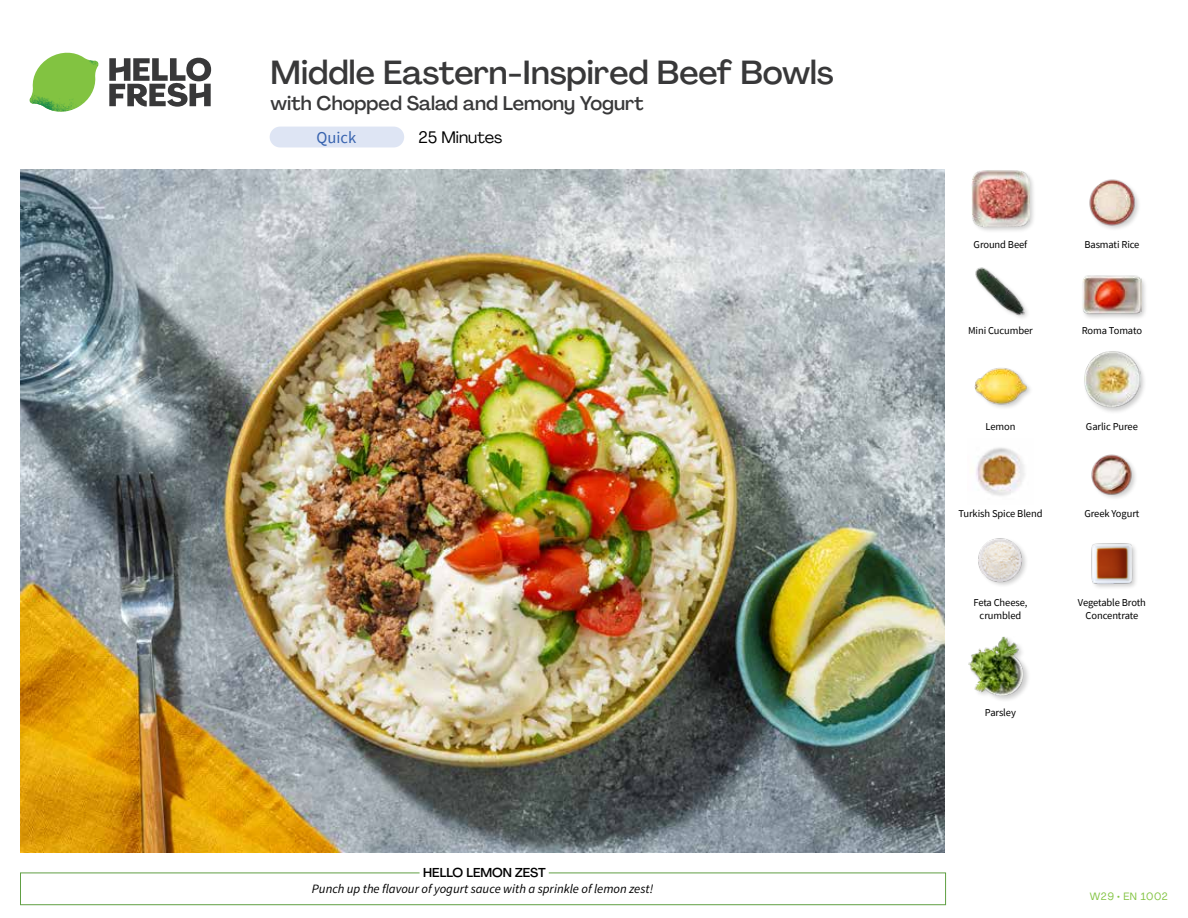
<style>
.page{position:relative;width:1188px;height:918px;background:#fff}
.page>*{position:absolute;margin:0;border:0;box-sizing:border-box;transform-origin:0 0}
.t1{font:500 33px "Agrandir";color:#383839}
.t2{font:500 19.5px "Agrandir";color:#383839}
.t3{font:16.5px "Agrandir";color:#000}
.t4{font:16.5px "Source Sans Pro";color:#3763af}
.t5{font:italic 12.75px "Source Sans Pro";color:#000}
.t6{font:500 12.75px "Agrandir";color:#000}
.t7{font:10.5px/13.5px "Source Sans Pro";letter-spacing:-.01em;color:#000;text-align:center}
.t8{font:10.5px "Agrandir";letter-spacing:.05em;color:#82c341}
</style>
<div class="page">
<svg style="left:109px;top:57px;width:102px;height:50px"></svg>
<svg style="left:34px;top:53px;width:62px;height:40px"></svg>
<img style="left:67px;top:53px;width:32px;height:26px">
<img style="left:33px;top:75px;width:59px;height:11px">
<img style="left:29px;top:79px;width:61px;height:33px">
<img style="left:65px;top:86px;width:27px;height:25px">
<div style="left:20px;top:873px;width:926px;height:32px;border:1px solid #609f43"></div>
<div style="left:420px;top:865px;width:129px;height:15px;background:#fff"></div>
<img style="left:21px;top:170px;width:924px;height:682px">
<div style="left:270px;top:127px;width:134px;height:20px;background:#dee5f4;border-radius:10px"></div>
<div style="left:967px;top:635px;width:64px;height:68px;background:#000;opacity:.2"></div>
<img style="left:967px;top:636px;width:59px;height:60px">
<img style="left:1091px;top:543px;width:45px;height:45px">
<img style="left:978px;top:538px;width:48px;height:48px">
<img style="left:1091px;top:454px;width:45px;height:44px">
<img style="left:976px;top:447px;width:49px;height:49px">
<div style="left:1083px;top:350px;width:64px;height:64px;background:#000;opacity:.2"></div>
<img style="left:1083px;top:351px;width:58px;height:57px">
<div style="left:974px;top:367px;width:59px;height:43px;background:#000;opacity:.2"></div>
<img style="left:974px;top:367px;width:54px;height:43px">
<div style="left:1081px;top:275px;width:68px;height:46px;background:#000;opacity:.2"></div>
<img style="left:1082px;top:275px;width:60px;height:46px">
<img style="left:975px;top:267px;width:52px;height:51px">
<img style="left:1089px;top:179px;width:50px;height:50px">
<div style="left:971px;top:170px;width:65px;height:63px;background:#000;opacity:.2"></div>
<img style="left:972px;top:170px;width:57px;height:57px">
<h1 class="t1" style="left:271px;top:52px;width:565px">Middle Eastern-Inspired Beef Bowls</h1>
<h2 class="t2" style="left:271px;top:91px;width:375px">with Chopped Salad and Lemony Yogurt</h2>
<h3 class="t3" style="left:418px;top:127px;width:86px">25 Minutes</h3>
<h3 class="t4" style="left:317px;top:127px;width:41px">Quick</h3>
<p class="t6" style="left:423px;top:864px;width:124px">HELLO LEMON ZEST</p>
<p class="t5" style="left:312px;top:881px;width:343px">Punch up the flavour of yogurt sauce with a sprinkle of lemon zest!</p>
<p class="t7" style="left:974px;top:238px;width:55px">Ground Beef</p>
<p class="t7" style="left:1084px;top:238px;width:57px">Basmati Rice</p>
<p class="t7" style="left:968px;top:324px;width:66px">Mini Cucumber</p>
<p class="t7" style="left:1082px;top:324px;width:62px">Roma Tomato</p>
<p class="t7" style="left:986px;top:420px;width:31px">Lemon</p>
<p class="t7" style="left:1086px;top:420px;width:53px">Garlic Puree</p>
<p class="t7" style="left:958px;top:506px;width:86px">Turkish Spice Blend</p>
<p class="t7" style="left:1084px;top:506px;width:56px">Greek Yogurt</p>
<p class="t7" style="left:973px;top:595px;width:56px">Feta Cheese, crumbled</p>
<p class="t7" style="left:1078px;top:595px;width:69px">Vegetable Broth<br>Concentrate</p>
<p class="t7" style="left:985px;top:706px;width:32px">Parsley</p>
<p class="t8" style="left:1090px;top:890px;width:80px">W29 • EN 1002</p>
</div>
